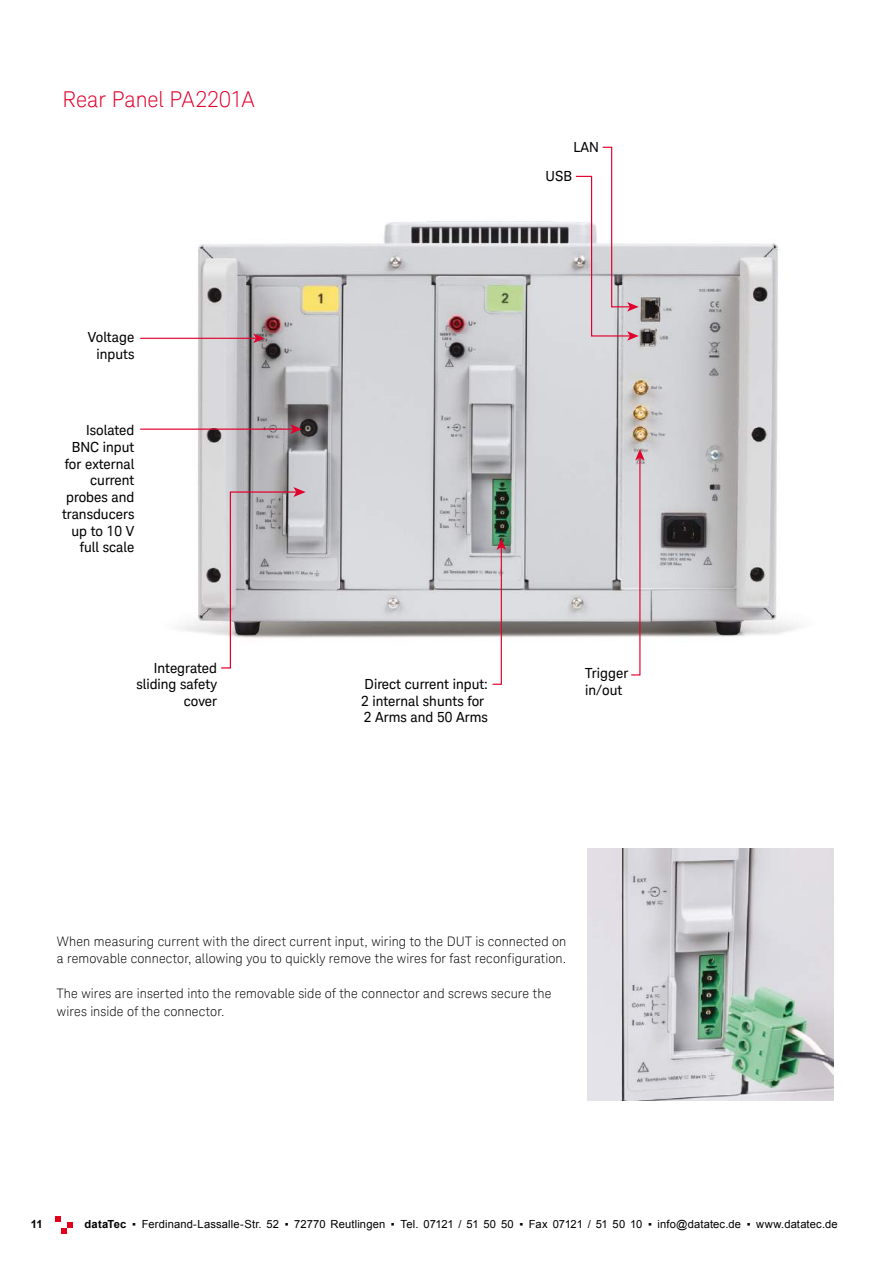
<style>
.page{position:relative;width:893px;height:1263px;background:#fff}
.page>*{position:absolute;margin:0;border:0;box-sizing:border-box;transform-origin:0 0}
.t1{font:300 21.9px "Keysight Sans";letter-spacing:-.005em;color:#e2002d}
.t2{font:13.95px/16.8px "Keysight Sans";color:#000;text-align:right}
.t3{font:300 13.05px/17.4px "Keysight Sans";letter-spacing:.01em;color:#000}
.t4{font:11.25px "Arial";letter-spacing:.01em;color:#000}
.t5{font:700 11.25px "Arial";color:#000}
.s1{font-weight:700}
</style>
<div class="page">
<svg style="left:55px;top:1216px;width:18px;height:18px"></svg>
<img style="left:140px;top:221px;width:658px;height:417px">
<svg style="left:575px;top:146px;width:64px;height:195px"></svg>
<svg style="left:630px;top:449px;width:15px;height:227px;background:#d8c4cb"></svg>
<svg style="left:491px;top:538px;width:15px;height:147px"></svg>
<svg style="left:220px;top:487px;width:86px;height:182px"></svg>
<hr style="left:140px;top:428px;width:154px;height:2px;background:#e2002d">
<svg style="left:290px;top:424px;width:12px;height:10px"></svg>
<hr style="left:140px;top:338px;width:117px;height:1px;background:#e2002d">
<svg style="left:253px;top:334px;width:12px;height:9px"></svg>
<img style="left:587px;top:849px;width:247px;height:251px">
<h1 class="t1" style="left:63px;top:86px;width:194px">Rear Panel PA2201A</h1>
<p class="t2" style="left:88px;top:328px;width:48px">Voltage inputs</p>
<p class="t2" style="left:62px;top:422px;width:74px">Isolated<br>BNC input for external current probes and transducers up to 10 V full scale</p>
<p class="t2" style="left:136px;top:659px;width:82px">Integrated sliding safety cover</p>
<p class="t2" style="left:573px;top:138px;width:27px">LAN</p>
<p class="t2" style="left:546px;top:168px;width:28px">USB</p>
<p class="t2" style="left:361px;top:675px;width:128px;text-align:left">Direct current input:<br>2 internal shunts for<br>2 Arms and 50 Arms</p>
<p class="t2" style="left:585px;top:665px;width:45px;text-align:left">Trigger in/out</p>
<p class="t3" style="left:57px;top:932px;width:511px">When measuring current with the direct current input, wiring to the DUT is connected on a removable connector, allowing you to quickly remove the wires for fast reconfiguration.</p>
<p class="t3" style="left:57px;top:985px;width:496px">The wires are inserted into the removable side of the connector and screws secure the wires inside of the connector.</p>
<p class="t5" style="left:31px;top:1216px;width:13px">11</p>
<p class="t4" style="left:84px;top:1216px;width:755px"><span class="s1">dataTec</span> ▪ Ferdinand-Lassalle-Str. 52 ▪ 72770 Reutlingen ▪ Tel. 07121 / 51 50 50 ▪ Fax 07121 / 51 50 10 ▪ info@datatec.de ▪ www.datatec.de</p>
</div>
